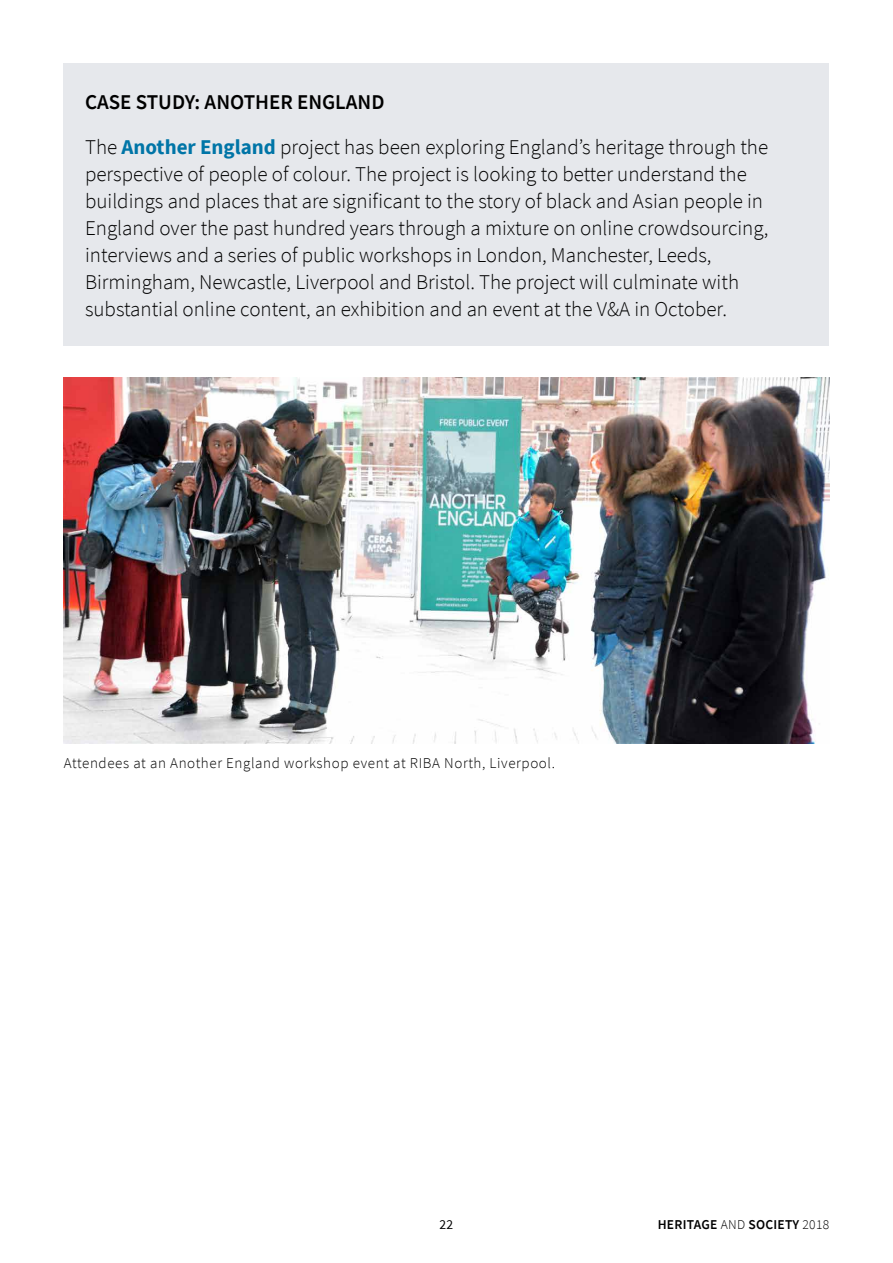
<style>
.page{position:relative;width:893px;height:1263px;background:#fff}
.page>*{position:absolute;margin:0;border:0;box-sizing:border-box;transform-origin:0 0}
.t1{font:300 21px/27px "Source Sans Pro";color:#000}
.t2{font:600 21px "Source Sans Pro";color:#000}
.Captions{font:300 15px "Source Sans Pro";letter-spacing:.04em;color:#000}
.t3{font:600 13.5px "Source Sans Pro";letter-spacing:.02em;color:#000}
.t4{font:13.5px "Source Sans Pro";color:#000}
.s1{font-weight:700;color:#0075a7}
.s2{font-weight:300}
</style>
<div class="page">
<div style="left:64px;top:64px;width:765px;height:282px;background:#e6e8ec"></div>
<img style="left:64px;top:377px;width:765px;height:366px">
<p class="t2" style="left:85px;top:88px;width:301px">CASE STUDY: ANOTHER ENGLAND</p>
<p class="t1" style="left:85px;top:134px;width:685px">The <span class="s1">Another England</span> project has been exploring England’s heritage through the perspective of people of colour. The project is looking to better understand the buildings and places that are significant to the story of black and Asian people in England over the past hundred years through a mixture on online crowdsourcing, interviews and a series of public workshops in London, Manchester, Leeds, Birmingham, Newcastle, Liverpool and Bristol. The project will culminate with substantial online content, an exhibition and an event at the V&amp;A in October.</p>
<p class="Captions" style="left:64px;top:754px;width:493px">Attendees at an Another England workshop event at RIBA North, Liverpool.</p>
<p class="t4" style="left:440px;top:1216px;width:15px">22</p>
<p class="t3" style="left:658px;top:1216px;width:173px">HERITAGE <span class="s2">AND</span> SOCIETY <span class="s2">2018</span></p>
</div>
